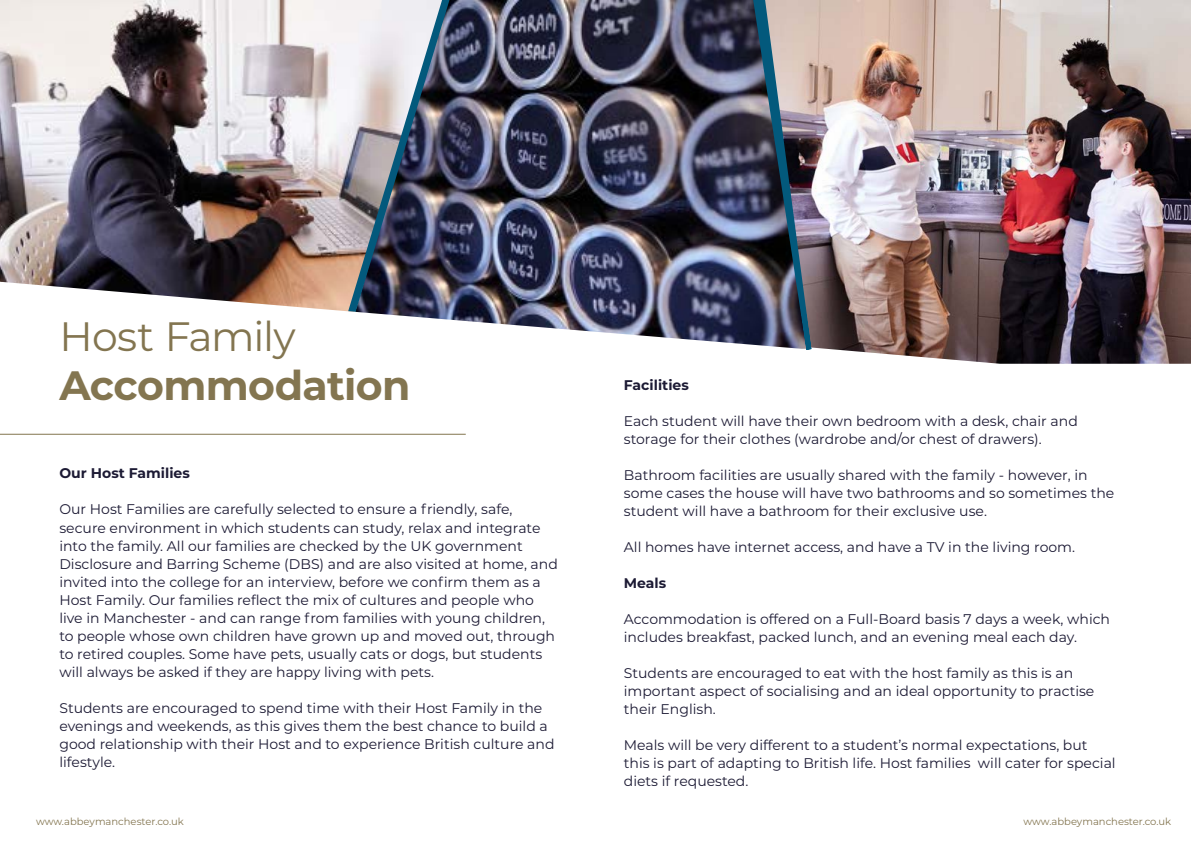
<style>
.page{position:relative;width:1191px;height:842px;background:#fff}
.page>*{position:absolute;margin:0;border:0;box-sizing:border-box;transform-origin:0 0}
.t1{font:700 41px "Montserrat";letter-spacing:-.015em;color:#837550}
.t2{font:41px "Montserrat";letter-spacing:-.025em;color:#837550}
.t3{font:14px/18px "Montserrat";color:#1c1a34}
.t4{font:700 14px "Montserrat";color:#1c1a34}
.t5{font:10px "Montserrat";color:#837550}
</style>
<div class="page">
<img style="left:882px;top:0;width:309px;height:364px">
<img style="left:358px;top:0;width:389px;height:345px">
<img style="left:0;top:0;width:348px;height:312px">
<img style="left:348px;top:0;width:101px;height:312px">
<img style="left:747px;top:0;width:135px;height:354px">
<hr style="left:0;top:434px;width:466px;height:1px;background:#837550">
<h1 class="t2" style="left:59px;top:317px;width:238px">Host Family</h1>
<h1 class="t1" style="left:59px;top:366px;width:352px">Accommodation</h1>
<p class="t4" style="left:59px;top:467px;width:132px">Our Host Families</p>
<p class="t3" style="left:59px;top:501px;width:500px">Our Host Families are carefully selected to ensure a friendly, safe, secure environment in which students can study, relax and integrate into the family. All our families are checked by the UK government Disclosure and Barring Scheme (DBS) and are also visited at home, and invited into the college for an interview, before we confirm them as a Host Family. Our families reflect the mix of cultures and people who live in Manchester - and can range from families with young children, to people whose own children have grown up and moved out, through to retired couples. Some have pets, usually cats or dogs, but students will always be asked if they are happy living with pets.</p>
<p class="t3" style="left:59px;top:699px;width:496px">Students are encouraged to spend time with their Host Family in the evenings and weekends, as this gives them the best chance to build a good relationship with their Host and to experience British culture and lifestyle.</p>
<p class="t4" style="left:624px;top:378px;width:66px">Facilities</p>
<p class="t3" style="left:624px;top:412px;width:455px">Each student will have their own bedroom with a desk, chair and storage for their clothes (wardrobe and/or chest of drawers).</p>
<p class="t3" style="left:624px;top:466px;width:492px">Bathroom facilities are usually shared with the family - however, in some cases the house will have two bathrooms and so sometimes the student will have a bathroom for their exclusive use.</p>
<p class="t3" style="left:624px;top:538px;width:453px">All homes have internet access, and have a TV in the living room.</p>
<p class="t4" style="left:624px;top:576px;width:44px">Meals</p>
<p class="t3" style="left:624px;top:610px;width:488px">Accommodation is offered on a Full-Board basis 7 days a week, which includes breakfast, packed lunch, and an evening meal each day.</p>
<p class="t3" style="left:624px;top:664px;width:472px">Students are encouraged to eat with the host family as this is an important aspect of socialising and an ideal opportunity to practise their English.</p>
<p class="t3" style="left:624px;top:736px;width:493px">Meals will be very different to a student’s normal expectations, but this is part of adapting to British life. Host families will cater for special diets if requested.</p>
<p class="t5" style="left:36px;top:817px;width:149px">www.abbeymanchester.co.uk</p>
<p class="t5" style="left:1023px;top:817px;width:149px">www.abbeymanchester.co.uk</p>
</div>
